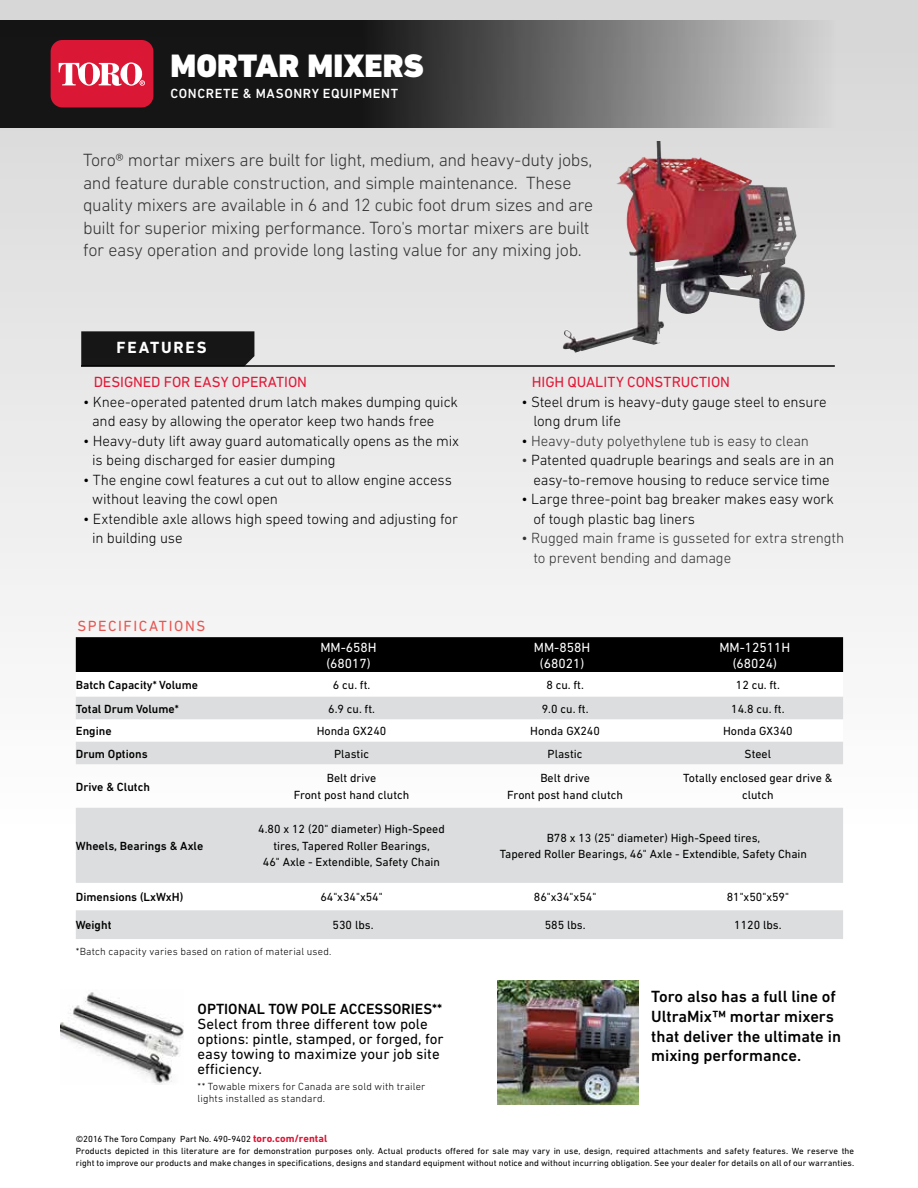
<style>
.page{position:relative;width:918px;height:1188px;background:#fff}
.page>*{position:absolute;margin:0;border:0;box-sizing:border-box;transform-origin:0 0}
.t1{font:900 33px "DIN Next LT Pro";letter-spacing:.005em;color:#fff}
.t2{font:300 18px/22.5px "DIN Next LT Pro";letter-spacing:-.02em;color:#333334}
.t3{font:500 16.5px/19.8px "DIN Next LT Pro";color:#000}
.t4{font:700 16.5px "DIN Next LT Pro";letter-spacing:.105em;color:#fff}
.t5{font:300 15px/19.5px "DIN Next LT Pro";letter-spacing:-.01em;color:#000}
.t6{font:15px/15px "DIN Next LT Pro";color:#000}
.t7{font:300 15px/19.5px "DIN Next LT Pro";letter-spacing:-.01em;color:#333334}
.t8{font:15px "DIN Next LT Pro";letter-spacing:-.005em;color:#e11837}
.t9{font:500 15px "DIN Next LT Pro";color:#000}
.t10{font:15px "DIN Next LT Pro";letter-spacing:.105em;color:#e65652}
.t11{font:13.5px/16.2px "DIN Next LT Pro";color:#fff;text-align:center}
.t12{font:500 13.5px "DIN Next LT Pro";letter-spacing:.045em;color:#fff}
.t13{font:12px/16.5px "DIN Next LT Pro";color:#000;text-align:center}
.t14{font:500 12px "DIN Next LT Pro";color:#000}
.t15{font:300 10.5px/12px "DIN Next LT Pro";letter-spacing:.015em;color:#000}
.t16{font:9px/12px "DIN Next LT Pro";letter-spacing:.01em;color:#000}
.s1{color:#000}
.s2{color:#333334}
.s3{font-weight:700;font-size:10.5px;color:#db1736}
</style>
<div class="page">
<div style="left:0;top:0;width:918px;height:1188px;background:linear-gradient(to bottom,#d4d1d1,#fff)"></div>
<hr style="left:81px;top:365px;width:754px;height:2px;background:#000">
<svg style="left:0;top:20px;width:868px;height:108px;background:#565656"></svg>
<div style="left:51px;top:40px;width:102px;height:67px;background:#db1736;border-radius:12px"></div>
<svg style="left:59px;top:62px;width:86px;height:24px"></svg>
<div style="left:81px;top:331px;width:173px;height:35px;background:#161616"></div>
<div style="left:76px;top:637px;width:767px;height:35px;background:#000"></div>
<svg style="left:76px;top:672px;width:767px;height:25px"></svg>
<svg style="left:76px;top:697px;width:767px;height:242px;fill:#dcddde"></svg>
<img style="left:61px;top:990px;width:123px;height:94px">
<img style="left:498px;top:981px;width:141px;height:124px">
<img style="left:563px;top:141px;width:94px;height:212px">
<h1 class="t1" style="left:171px;top:46px;width:255px">MORTAR MIXERS</h1>
<p class="t12" style="left:171px;top:85px;width:229px">CONCRETE &amp; MASONRY EQUIPMENT</p>
<p class="t2" style="left:83px;top:149px;width:512px">Toro® mortar mixers are built for light, medium, and heavy-duty jobs, and feature durable construction, and simple maintenance. These quality mixers are available in 6 and 12 cubic foot drum sizes and are built for superior mixing performance. Toro's mortar mixers are built for easy operation and provide long lasting value for any mixing job.</p>
<p class="t4" style="left:117px;top:338px;width:91px">FEATURES</p>
<p class="t8" style="left:94px;top:373px;width:215px">DESIGNED FOR EASY OPERATION</p>
<p class="t5" style="left:92px;top:391px;width:367px;text-indent:-9px">• Knee-operated patented drum latch makes dumping quick and easy by allowing the operator keep two hands free</p>
<p class="t5" style="left:92px;top:430px;width:368px;text-indent:-9px">• Heavy-duty lift away guard automatically opens as the mix is being discharged for easier dumping</p>
<p class="t5" style="left:92px;top:469px;width:361px;text-indent:-9px">• The engine cowl features a cut out to allow engine access without leaving the cowl open</p>
<p class="t5" style="left:92px;top:508px;width:367px;text-indent:-9px">• Extendible axle allows high speed towing and adjusting for in building use</p>
<p class="t10" style="left:77px;top:617px;width:129px">SPECIFICATIONS</p>
<p class="t8" style="left:532px;top:373px;width:200px">HIGH QUALITY CONSTRUCTION</p>
<p class="t5" style="left:533px;top:391px;width:295px;text-indent:-12px">• Steel drum is heavy-duty gauge steel to ensure long drum life</p>
<p class="t7" style="left:521px;top:430px;width:289px"><span class="s1">•</span> Heavy-duty polyethylene tub is easy to clean</p>
<p class="t5" style="left:521px;top:450px;width:314px;text-align:center"><span class="s2">•</span> Patented quadruple bearings and seals are in an easy-to-remove housing to reduce service time</p>
<p class="t5" style="left:533px;top:489px;width:302px;text-indent:-12px">• Large three-point bag breaker makes easy work of tough plastic bag liners</p>
<p class="t7" style="left:533px;top:528px;width:312px;text-indent:-12px">• Rugged main frame is gusseted for extra strength to prevent bending and damage</p>
<p class="t11" style="left:320px;top:639px;width:58px">MM-658H (68017)</p>
<p class="t11" style="left:534px;top:639px;width:58px">MM-858H (68021)</p>
<p class="t11" style="left:719px;top:639px;width:72px">MM-12511H (68024)</p>
<p class="t14" style="left:76px;top:678px;width:124px">Batch Capacity* Volume</p>
<p class="t13" style="left:333px;top:676px;width:39px">6 cu. ft.</p>
<p class="t13" style="left:546px;top:676px;width:39px">8 cu. ft.</p>
<p class="t13" style="left:736px;top:676px;width:45px">12 cu. ft.</p>
<p class="t14" style="left:76px;top:701px;width:104px">Total Drum Volume*</p>
<p class="t13" style="left:328px;top:700px;width:48px">6.9 cu. ft.</p>
<p class="t13" style="left:542px;top:700px;width:48px">9.0 cu. ft.</p>
<p class="t13" style="left:731px;top:700px;width:55px">14.8 cu. ft.</p>
<p class="t14" style="left:76px;top:724px;width:37px">Engine</p>
<p class="t13" style="left:317px;top:723px;width:71px">Honda GX240</p>
<p class="t13" style="left:530px;top:723px;width:71px">Honda GX240</p>
<p class="t13" style="left:723px;top:723px;width:71px">Honda GX340</p>
<p class="t14" style="left:76px;top:746px;width:73px">Drum Options</p>
<p class="t13" style="left:334px;top:745px;width:36px">Plastic</p>
<p class="t13" style="left:548px;top:745px;width:36px">Plastic</p>
<p class="t13" style="left:745px;top:745px;width:28px">Steel</p>
<p class="t14" style="left:76px;top:779px;width:76px">Drive &amp; Clutch</p>
<p class="t13" style="left:294px;top:770px;width:117px">Belt drive<br>Front post hand clutch</p>
<p class="t13" style="left:507px;top:770px;width:117px">Belt drive<br>Front post hand clutch</p>
<p class="t13" style="left:683px;top:770px;width:151px">Totally enclosed gear drive &amp; clutch</p>
<p class="t14" style="left:76px;top:839px;width:129px">Wheels, Bearings &amp; Axle</p>
<p class="t13" style="left:258px;top:821px;width:188px">4.80 x 12 (20" diameter) High-Speed tires, Tapered Roller Bearings,<br>46" Axle - Extendible, Safety Chain</p>
<p class="t13" style="left:500px;top:829px;width:309px">B78 x 13 (25" diameter) High-Speed tires,<br>Tapered Roller Bearings, 46" Axle - Extendible, Safety Chain</p>
<p class="t14" style="left:76px;top:890px;width:109px">Dimensions (LxWxH)</p>
<p class="t13" style="left:320px;top:889px;width:64px">64"x34"x54"</p>
<p class="t13" style="left:534px;top:889px;width:64px">86"x34"x54"</p>
<p class="t13" style="left:727px;top:889px;width:64px">81"x50"x59"</p>
<p class="t14" style="left:76px;top:918px;width:37px">Weight</p>
<p class="t13" style="left:333px;top:917px;width:42px">530 lbs.</p>
<p class="t13" style="left:545px;top:917px;width:42px">585 lbs.</p>
<p class="t13" style="left:734px;top:917px;width:49px">1120 lbs.</p>
<p class="t15" style="left:76px;top:945px;width:257px">*Batch capacity varies based on ration of material used.</p>
<p class="t9" style="left:198px;top:1000px;width:246px">OPTIONAL TOW POLE ACCESSORIES**</p>
<p class="t6" style="left:198px;top:1016px;width:248px">Select from three different tow pole options: pintle, stamped, or forged, for easy towing to maximize your job site efficiency.</p>
<p class="t15" style="left:198px;top:1081px;width:229px">** Towable mixers for Canada are sold with trailer lights installed as standard.</p>
<p class="t3" style="left:651px;top:986px;width:191px">Toro also has a full line of<br>UltraMix™ mortar mixers that deliver the ultimate in mixing performance.</p>
<p class="t16" style="left:76px;top:1133px;width:780px">©2016 The Toro Company Part No. 490-9402 <span class="s3">toro.com/rental<br></span>Products depicted in this literature are for demonstration purposes only. Actual products offered for sale may vary in use, design, required attachments and safety features. We reserve the right to improve our products and make changes in specifications, designs and standard equipment without notice and without incurring obligation. See your dealer for details on all of our warranties.</p>
</div>
